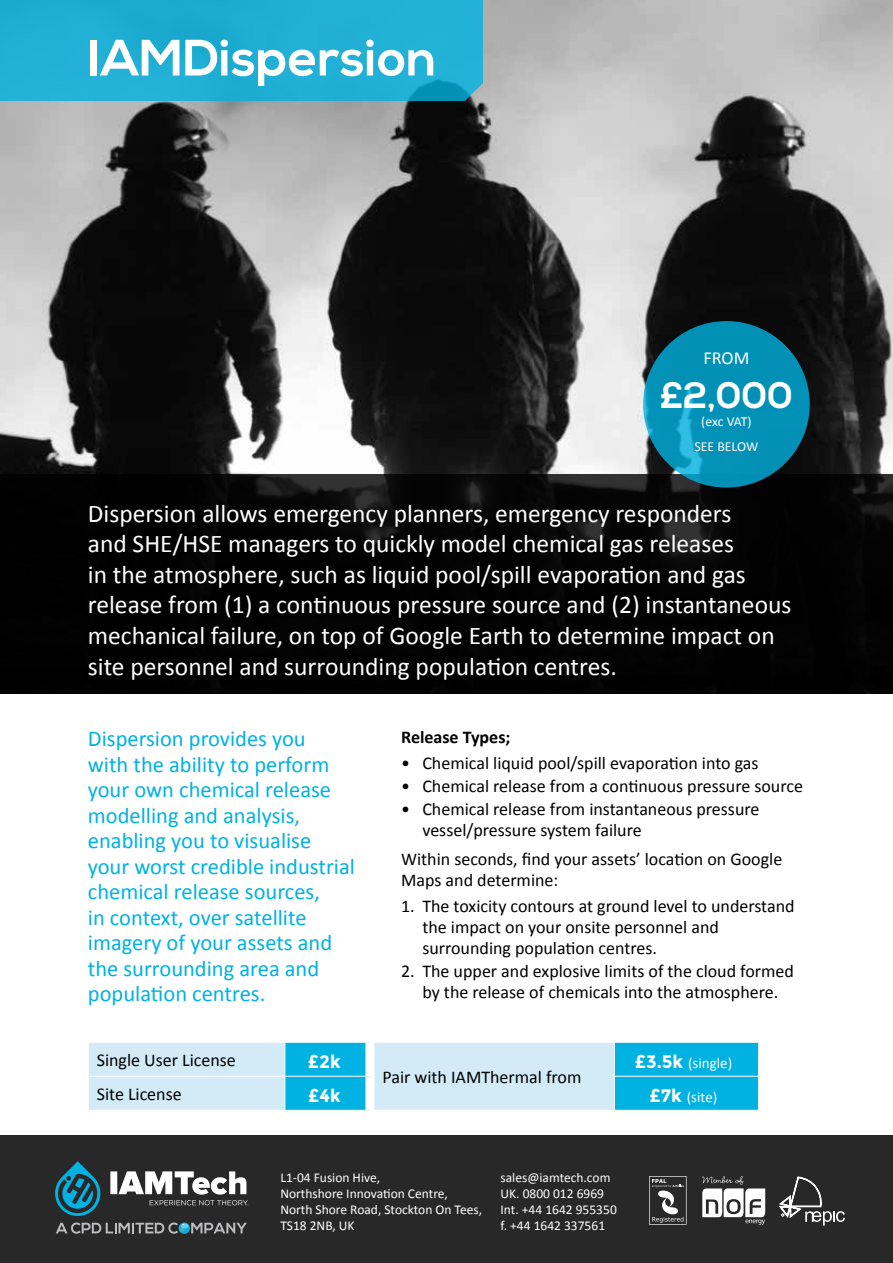
<style>
.page{position:relative;width:893px;height:1263px;background:#fff}
.page>*{position:absolute;margin:0;border:0;box-sizing:border-box;transform-origin:0 0}
.t1{font:700 51px "Nexa";color:#fff}
.t2{font:700 36.75px "Nexa";color:#fff}
.t3{font:25.5px/30.6px "Calibri";color:#fff}
.t4{font:22.5px/25.5px "Calibri";color:#00b2e2}
.t5{font:18.3px "Calibri";color:#fff}
.t6{font:18px/21px "Calibri";color:#000}
.t7{font:700 18px "Calibri";color:#000}
.t8{font:700 18px "Montserrat";color:#fff}
.t9{font:15px "Calibri";color:#fff}
.t10{font:13.8px/24.9px "Calibri";letter-spacing:-.015em;color:#fff;text-align:center}
.t11{font:13.5px/16.2px "Calibri";color:#fff}
.s1{font-family:"Montserrat";font-weight:700;font-size:18px}
</style>
<div class="page">
<img style="left:0;top:0;width:893px;height:474px">
<div style="left:0;top:474px;width:893px;height:219px;background:#000"></div>
<div style="left:0;top:0;width:483px;height:101px;background:#21afd6"></div>
<svg style="left:643px;top:321px;width:167px;height:167px;background:#0491b8"></svg>
<svg style="left:89px;top:1043px;width:669px;height:67px;background:#8cd8f0"></svg>
<hr style="left:88px;top:1076px;width:197px;height:1px;background:#fff">
<hr style="left:614px;top:1076px;width:145px;height:1px;background:#fff">
<hr style="left:614px;top:1042px;width:1px;height:34px;background:#fff">
<hr style="left:614px;top:1076px;width:1px;height:34px;background:#fff">
<hr style="left:285px;top:1042px;width:1px;height:34px;background:#fff">
<hr style="left:285px;top:1076px;width:80px;height:1px;background:#fff">
<hr style="left:285px;top:1076px;width:1px;height:34px;background:#fff">
<div style="left:365px;top:1042px;width:9px;height:34px;background:#fff"></div>
<div style="left:365px;top:1076px;width:9px;height:34px;background:#fff"></div>
<div style="left:0;top:1135px;width:893px;height:128px;background:#292829"></div>
<svg style="left:55px;top:1161px;width:193px;height:72px"></svg>
<svg style="left:702px;top:1176px;width:64px;height:49px"></svg>
<svg style="left:649px;top:1176px;width:37px;height:49px"></svg>
<svg style="left:779px;top:1176px;width:66px;height:49px"></svg>
<h1 class="t1" style="left:88px;top:28px;width:350px">IAMDispersion</h1>
<p class="t5" style="left:703px;top:346px;width:48px">FROM</p>
<h2 class="t2" style="left:660px;top:374px;width:134px">£2,000</h2>
<p class="t10" style="left:694px;top:409px;width:65px">(exc VAT)<br>SEE BELOW</p>
<p class="t3" style="left:88px;top:498px;width:705px">Dispersion allows emergency planners, emergency responders<br>and SHE/HSE managers to quickly model chemical gas releases<br>in the atmosphere, such as liquid pool/spill evaporation and gas release from (1) a continuous pressure source and (2) instantaneous mechanical failure, on top of Google Earth to determine impact on site personnel and surrounding population centres.</p>
<p class="t4" style="left:88px;top:726px;width:269px">Dispersion provides you<br>with the ability to perform your own chemical release modelling and analysis, enabling you to visualise your worst credible industrial chemical release sources,<br>in context, over satellite imagery of your assets and the surrounding area and population centres.</p>
<p class="t6" style="left:97px;top:1049px;width:141px">Single User License</p>
<p class="t8" style="left:308px;top:1051px;width:34px">£2k</p>
<p class="t7" style="left:401px;top:725px;width:111px">Release Types;</p>
<p class="t6" style="left:401px;top:752px;width:359px">• Chemical liquid pool/spill evaporation into gas</p>
<p class="t6" style="left:401px;top:775px;width:403px">• Chemical release from a continuous pressure source</p>
<p class="t6" style="left:422px;top:798px;width:339px;text-indent:-21px">• Chemical release from instantaneous pressure vessel/pressure system failure</p>
<p class="t6" style="left:401px;top:849px;width:383px">Within seconds, find your assets’ location on Google<br>Maps and determine:</p>
<p class="t6" style="left:422px;top:895px;width:374px;text-indent:-21px">1. The toxicity contours at ground level to understand the impact on your onsite personnel and surrounding population centres.</p>
<p class="t6" style="left:401px;top:960px;width:394px;text-align:center">2. The upper and explosive limits of the cloud formed by the release of chemicals into the atmosphere.</p>
<p class="t6" style="left:382px;top:1066px;width:200px">Pair with IAMThermal from</p>
<p class="t9" style="left:635px;top:1053px;width:99px"><span class="s1">£3.5k</span> (single)</p>
<p class="t6" style="left:97px;top:1083px;width:86px">Site License</p>
<p class="t8" style="left:308px;top:1085px;width:34px">£4k</p>
<p class="t9" style="left:650px;top:1087px;width:69px"><span class="s1">£7k</span> (site)</p>
<p class="t11" style="left:280px;top:1169px;width:203px">L1-04 Fusion Hive,<br>Northshore Innovation Centre,<br>North Shore Road, Stockton On Tees,<br>TS18 2NB, UK</p>
<p class="t11" style="left:501px;top:1169px;width:118px">sales@iamtech.com<br>UK. 0800 012 6969<br>Int. +44 1642 955350 f. +44 1642 337561</p>
</div>
